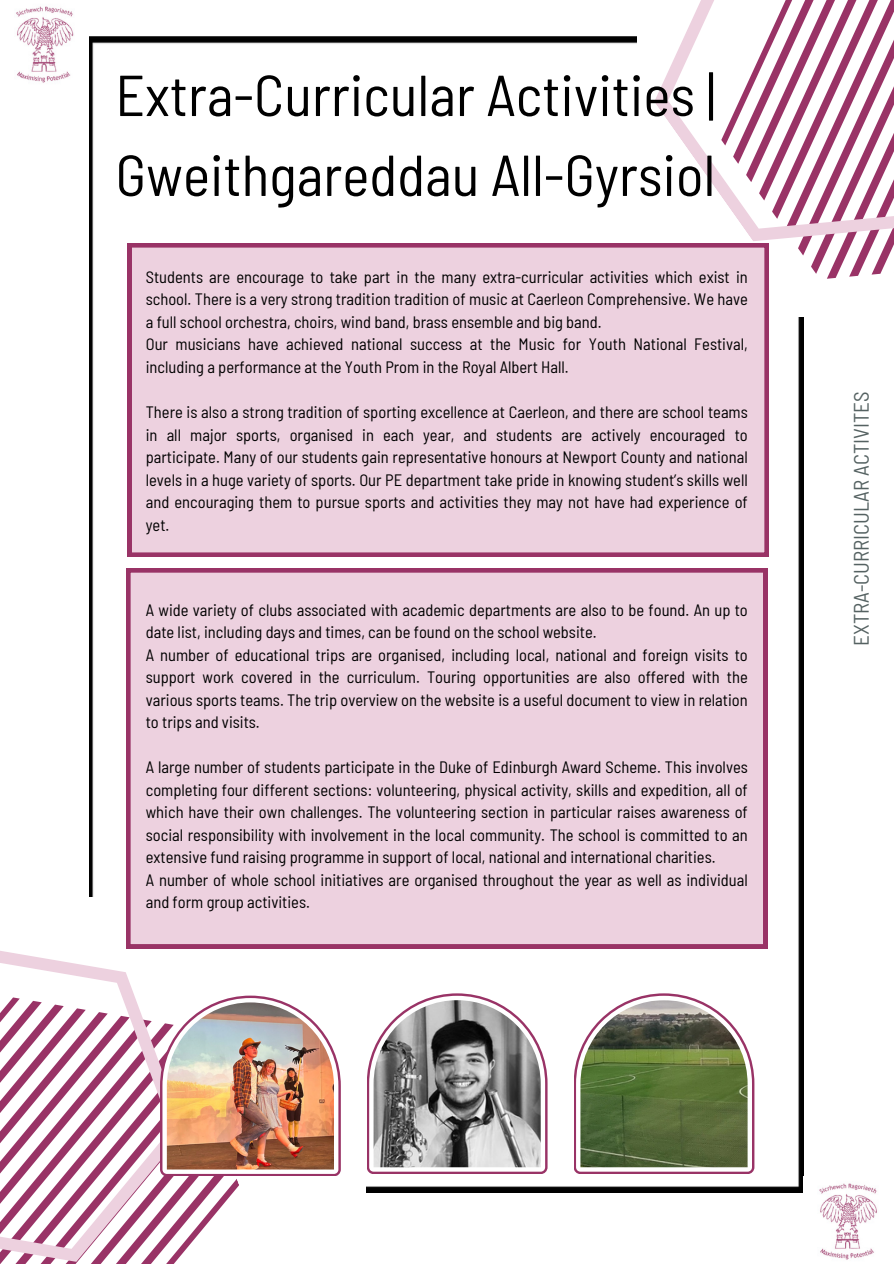
<style>
.page{position:relative;width:894px;height:1264px;background:#fff}
.page>*{position:absolute;margin:0;border:0;box-sizing:border-box;transform-origin:0 0}
.t1{font:semi-condensed 57.6px/79.8px "Barlow";color:#000}
.t2{font:semi-condensed 21px "Barlow";color:#556262}
.t3{font:semi-condensed 16.5px/22.5px "Barlow";color:#000;text-align:justify}
</style>
<div class="page">
<img style="left:366px;top:318px;width:437px;height:874px">
<img style="left:89px;top:37px;width:547px;height:855px">
<svg style="left:0;top:892px;width:214px;height:103px"></svg>
<svg style="left:604px;top:0;width:289px;height:311px"></svg>
<div style="left:126px;top:568px;width:641px;height:380px;background:#edd1df"></div>
<div style="left:127px;top:243px;width:641px;height:314px;background:#edd1df"></div>
<img style="left:819px;top:1183px;width:58px;height:77px">
<img style="left:16px;top:6px;width:58px;height:77px">
<svg style="left:573px;top:993px;width:181px;height:181px"></svg>
<img style="left:580px;top:1000px;width:167px;height:167px">
<svg style="left:366px;top:993px;width:181px;height:181px"></svg>
<img style="left:373px;top:1000px;width:167px;height:167px">
<svg style="left:0;top:995px;width:341px;height:268px"></svg>
<img style="left:167px;top:1002px;width:167px;height:167px">
<p class="t1" style="left:115px;top:53px;width:601px">Extra-Curricular Activities |<br>Gweithgareddau All-Gyrsiol</p>
<p class="t3" style="left:146px;top:265px;width:603px">Students are encourage to take part in the many extra-curricular activities which exist in school. There is a very strong tradition tradition of music at Caerleon Comprehensive. We have a full school orchestra, choirs, wind band, brass ensemble and big band.</p>
<p class="t3" style="left:146px;top:332px;width:603px">Our musicians have achieved national success at the Music for Youth National Festival, including a performance at the Youth Prom in the Royal Albert Hall.</p>
<p class="t3" style="left:146px;top:400px;width:603px">There is also a strong tradition of sporting excellence at Caerleon, and there are school teams in all major sports, organised in each year, and students are actively encouraged to participate. Many of our students gain representative honours at Newport County and national levels in a huge variety of sports. Our PE department take pride in knowing student’s skills well and encouraging them to pursue sports and activities they may not have had experience of yet.</p>
<p class="t3" style="left:146px;top:597px;width:603px">A wide variety of clubs associated with academic departments are also to be found. An up to date list, including days and times, can be found on the school website.</p>
<p class="t3" style="left:146px;top:642px;width:603px">A number of educational trips are organised, including local, national and foreign visits to support work covered in the curriculum. Touring opportunities are also offered with the various sports teams. The trip overview on the website is a useful document to view in relation to trips and visits.</p>
<h2 class="t3" style="left:146px;top:755px;width:603px">A large number of students participate in the Duke of Edinburgh Award Scheme. This involves completing four different sections: volunteering, physical activity, skills and expedition, all of which have their own challenges. The volunteering section in particular raises awareness of social responsibility with involvement in the local community. The school is committed to an extensive fund raising programme in support of local, national and international charities.</h2>
<p class="t3" style="left:146px;top:867px;width:603px">A number of whole school initiatives are organised throughout the year as well as individual and form group activities.</p>
<p class="t2" style="left:847px;top:646px;width:256px;rotate:-90deg">EXTRA-CURRICULAR ACTIVITES</p>
</div>
